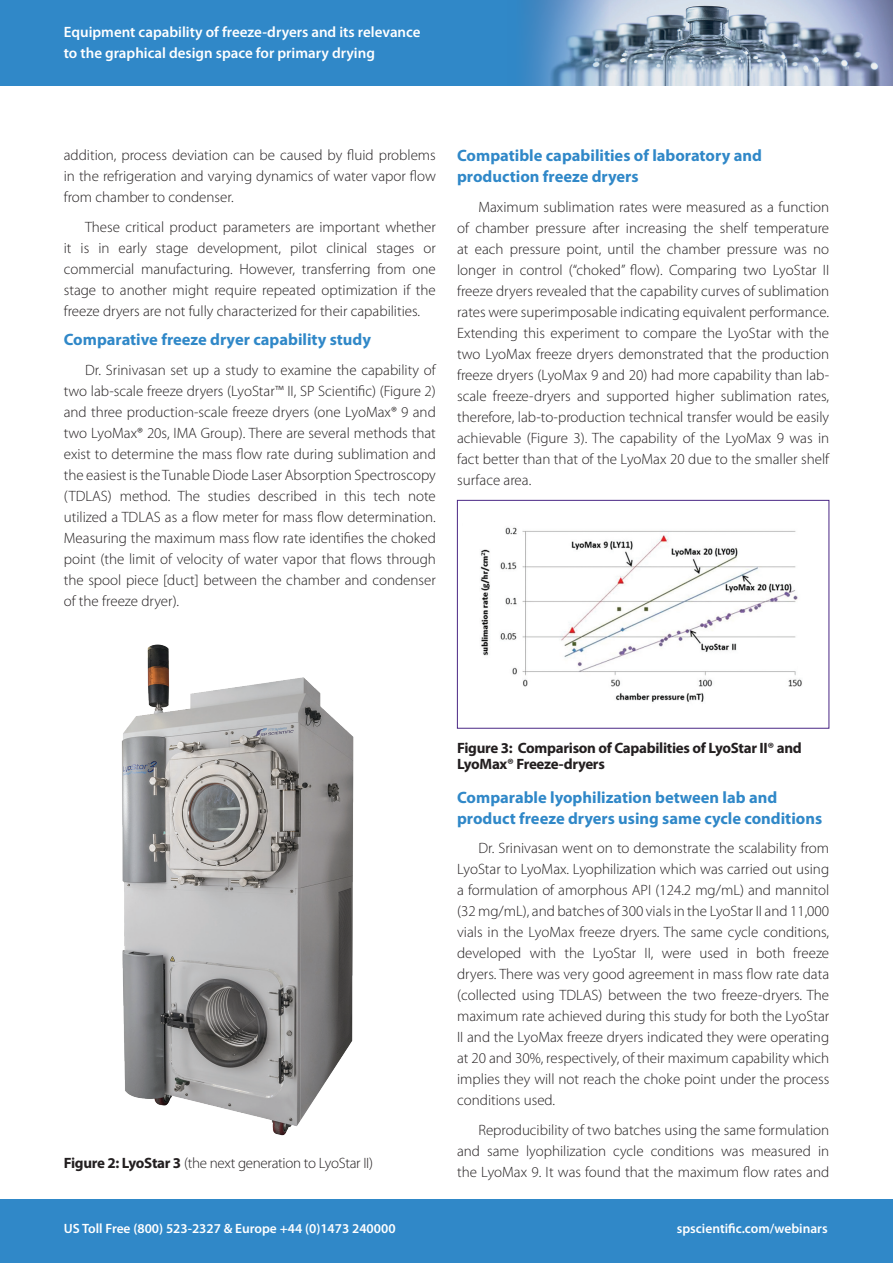
<style>
.page{position:relative;width:893px;height:1263px;background:#fff}
.page>*{position:absolute;margin:0;border:0;box-sizing:border-box;transform-origin:0 0}
.t1{font:700 16.5px/21px "Myriad Pro";color:#3088c8}
.t2{font:300 15px/21px "Myriad Pro";color:#231f20;text-align:justify}
.t3{font:600 15px/21px "Myriad Pro";color:#fff}
.t4{font:700 15px/16.5px "Myriad Pro";letter-spacing:-.02em;color:#231f20}
.t5{font:300 15px "Myriad Pro";letter-spacing:-.02em;color:#231f20}
.t6{font:600 13.5px "Myriad Pro";color:#fff}
.s1{font-weight:700}
</style>
<div class="page">
<div style="left:0;top:1199px;width:893px;height:64px;background:#3088c8"></div>
<div style="left:0;top:0;width:893px;height:85px;background:#3088c8"></div>
<img style="left:527px;top:0;width:366px;height:85px">
<img style="left:121px;top:644px;width:233px;height:492px">
<img style="left:480px;top:527px;width:322px;height:175px">
<div style="left:457px;top:500px;width:372px;height:228px;border:1px solid #4a2785"></div>
<p class="t3" style="left:64px;top:21px;width:358px">Equipment capability of freeze-dryers and its relevance to the graphical design space for primary drying</p>
<p class="t2" style="left:64px;top:145px;width:374px">addition, process deviation can be caused by fluid problems in the refrigeration and varying dynamics of water vapor flow from chamber to condenser.</p>
<p class="t2" style="left:64px;top:216px;width:374px;text-indent:21px">These critical product parameters are important whether it is in early stage development, pilot clinical stages or commercial manufacturing. However, transferring from one stage to another might require repeated optimization if the freeze dryers are not fully characterized for their capabilities.</p>
<p class="t1" style="left:64px;top:329px;width:309px">Comparative freeze dryer capability study</p>
<p class="t2" style="left:64px;top:359px;width:374px;text-indent:21px">Dr. Srinivasan set up a study to examine the capability of two lab-scale freeze dryers (LyoStar™ II, SP Scientific) (Figure 2) and three production-scale freeze dryers (one LyoMax® 9 and two LyoMax® 20s, IMA Group). There are several methods that exist to determine the mass flow rate during sublimation and the easiest is the Tunable Diode Laser Absorption Spectroscopy (TDLAS) method. The studies described in this tech note utilized a TDLAS as a flow meter for mass flow determination.<br>Measuring the maximum mass flow rate identifies the choked point (the limit of velocity of water vapor that flows through the spool piece [duct] between the chamber and condenser of the freeze dryer).</p>
<p class="t1" style="left:457px;top:145px;width:306px">Compatible capabilities of laboratory and production freeze dryers</p>
<p class="t2" style="left:457px;top:196px;width:374px;text-indent:21px">Maximum sublimation rates were measured as a function of chamber pressure after increasing the shelf temperature at each pressure point, until the chamber pressure was no longer in control (“choked” flow). Comparing two LyoStar II freeze dryers revealed that the capability curves of sublimation rates were superimposable indicating equivalent performance.<br>Extending this experiment to compare the LyoStar with the two LyoMax freeze dryers demonstrated that the production freeze dryers (LyoMax 9 and 20) had more capability than lab&shy;scale freeze-dryers and supported higher sublimation rates, therefore, lab‑to-production technical transfer would be easily achievable (Figure 3). The capability of the LyoMax 9 was in fact better than that of the LyoMax 20 due to the smaller shelf surface area.</p>
<p class="t5" style="left:64px;top:1155px;width:311px"><span class="s1">Figure 2: LyoStar 3</span> (the next generation to LyoStar II)</p>
<p class="t4" style="left:457px;top:739px;width:346px">Figure 3: Comparison of Capabilities of LyoStar II® and<br>LyoMax® Freeze-dryers</p>
<p class="t1" style="left:457px;top:787px;width:367px">Comparable lyophilization between lab and product freeze dryers using same cycle conditions</p>
<p class="t2" style="left:457px;top:838px;width:374px;text-indent:21px">Dr. Srinivasan went on to demonstrate the scalability from LyoStar to LyoMax. Lyophilization which was carried out using a formulation of amorphous API (124.2 mg/mL) and mannitol (32 mg/mL), and batches of 300 vials in the LyoStar II and 11,000 vials in the LyoMax freeze dryers. The same cycle conditions, developed with the LyoStar II, were used in both freeze dryers. There was very good agreement in mass flow rate data (collected using TDLAS) between the two freeze-dryers. The maximum rate achieved during this study for both the LyoStar II and the LyoMax freeze dryers indicated they were operating at 20 and 30%, respectively, of their maximum capability which implies they will not reach the choke point under the process conditions used.</p>
<p class="t2" style="left:457px;top:1119px;width:374px;text-indent:21px">Reproducibility of two batches using the same formulation and same lyophilization cycle conditions was measured in the LyoMax 9. It was found that the maximum flow rates and</p>
<p class="t6" style="left:64px;top:1221px;width:333px">US Toll Free (800) 523-2327 &amp; Europe +44 (0)1473 240000</p>
<p class="t6" style="left:677px;top:1221px;width:152px">spscientific.com/webinars</p>
</div>
